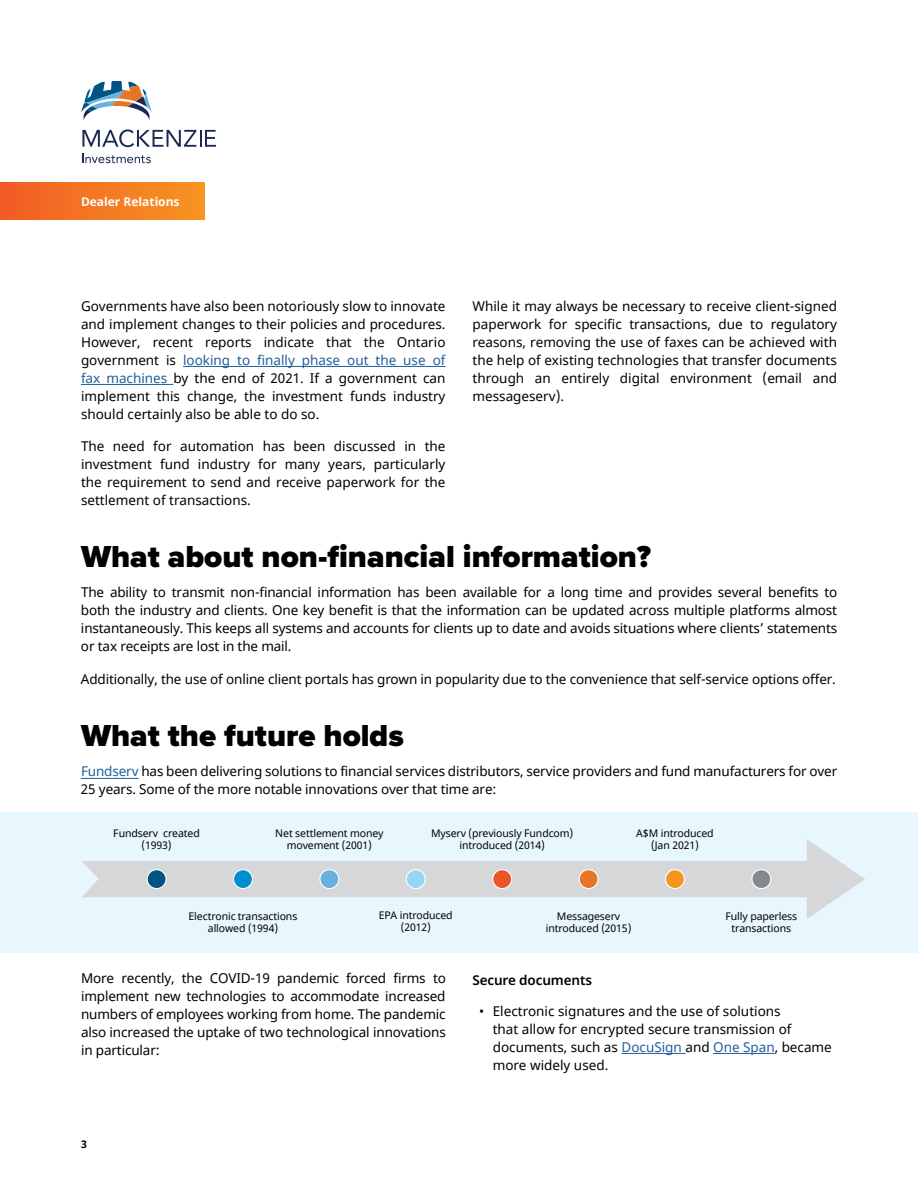
<style>
.page{position:relative;width:918px;height:1188px;background:#fff}
.page>*{position:absolute;margin:0;border:0;box-sizing:border-box;transform-origin:0 0}
.t1{font:900 31.5px "Proxima Nova";color:#000}
.t2{font:13.5px/18px "Noto Sans";letter-spacing:-.01em;color:#000;text-align:justify}
.t3{font:600 13.5px "Noto Sans";letter-spacing:-.01em;color:#000}
.t4{font:700 12px "Noto Sans";color:#fff}
.t5{font:10.5px "Noto Sans";letter-spacing:-.01em;color:#000}
.t6{font:700 10.5px "Noto Sans";color:#000}
.s1{color:#215e9e}
</style>
<div class="page">
<svg style="left:81px;top:81px;width:71px;height:39px"></svg>
<svg style="left:82px;top:129px;width:134px;height:18px"></svg>
<svg style="left:83px;top:154px;width:68px;height:9px"></svg>
<div style="left:0;top:183px;width:204px;height:37px;background:linear-gradient(to right,#f15c25,#f79422)"></div>
<hr style="left:81px;top:384px;width:92px;height:1px;background:#215e9e">
<hr style="left:183px;top:366px;width:262px;height:1px;background:#215e9e">
<hr style="left:622px;top:1053px;width:63px;height:1px;background:#215e9e">
<hr style="left:713px;top:1053px;width:62px;height:1px;background:#215e9e">
<hr style="left:81px;top:778px;width:58px;height:1px;background:#215e9e">
<div style="left:0;top:812px;width:918px;height:141px;background:#e8f6fd"></div>
<svg style="left:82px;top:839px;width:783px;height:80px"></svg>
<div style="left:147px;top:870px;width:19px;height:19px;background:#005482;border-radius:50%"></div>
<div style="left:147px;top:869px;width:20px;height:20px;border:1px solid #fff;border-radius:50%"></div>
<div style="left:234px;top:870px;width:18px;height:19px;background:#008fcc;border-radius:50%"></div>
<div style="left:233px;top:869px;width:20px;height:20px;border:1px solid #fff;border-radius:50%"></div>
<div style="left:320px;top:870px;width:19px;height:19px;background:#6bb0de;border-radius:50%"></div>
<div style="left:319px;top:869px;width:20px;height:20px;border:1px solid #fff;border-radius:50%"></div>
<div style="left:406px;top:870px;width:19px;height:19px;background:#94d6f5;border-radius:50%"></div>
<div style="left:406px;top:869px;width:20px;height:20px;border:1px solid #fff;border-radius:50%"></div>
<div style="left:493px;top:870px;width:19px;height:19px;background:#ed5426;border-radius:50%"></div>
<div style="left:492px;top:869px;width:20px;height:20px;border:1px solid #fff;border-radius:50%"></div>
<div style="left:579px;top:870px;width:19px;height:19px;background:#e67524;border-radius:50%"></div>
<div style="left:579px;top:869px;width:20px;height:20px;border:1px solid #fff;border-radius:50%"></div>
<div style="left:666px;top:870px;width:18px;height:19px;background:#f5941f;border-radius:50%"></div>
<div style="left:665px;top:869px;width:20px;height:20px;border:1px solid #fff;border-radius:50%"></div>
<div style="left:752px;top:870px;width:19px;height:19px;background:#878a8c;border-radius:50%"></div>
<div style="left:751px;top:869px;width:20px;height:20px;border:1px solid #fff;border-radius:50%"></div>
<p class="t4" style="left:81px;top:193px;width:100px">Dealer Relations</p>
<p class="t2" style="left:81px;top:298px;width:366px">Governments have also been notoriously slow to innovate and implement changes to their policies and procedures.<br>However, recent reports indicate that the Ontario government is <span class="s1">looking to finally phase out the use of fax machines</span> by the end of 2021. If a government can implement this change, the investment funds industry should certainly also be able to do so.</p>
<p class="t2" style="left:81px;top:437px;width:366px">The need for automation has been discussed in the investment fund industry for many years, particularly the requirement to send and receive paperwork for the settlement of transactions.</p>
<p class="t2" style="left:472px;top:298px;width:366px">While it may always be necessary to receive client-signed</p>
<p class="t2" style="left:472px;top:316px;width:366px">paperwork for specific transactions, due to regulatory</p>
<p class="t2" style="left:472px;top:334px;width:366px">reasons, removing the use of faxes can be achieved with the help of existing technologies that transfer documents through an entirely digital environment (email and messageserv).</p>
<p class="t1" style="left:81px;top:533px;width:572px">What about non-financial information?</p>
<p class="t2" style="left:81px;top:583px;width:758px">The ability to transmit non-financial information has been available for a long time and provides several benefits to both the industry and clients. One key benefit is that the information can be updated across multiple platforms almost instantaneously. This keeps all systems and accounts for clients up to date and avoids situations where clients’ statements or tax receipts are lost in the mail.</p>
<p class="t2" style="left:81px;top:671px;width:756px">Additionally, the use of online client portals has grown in popularity due to the convenience that self-service options offer.</p>
<p class="t1" style="left:81px;top:712px;width:324px">What the future holds</p>
<p class="t2" style="left:81px;top:763px;width:758px"><span class="s1">Fundserv</span> has been delivering solutions to financial services distributors, service providers and fund manufacturers for over<br>25 years. Some of the more notable innovations over that time are:</p>
<p class="t5" style="left:113px;top:826px;width:88px">Fundserv created</p>
<p class="t5" style="left:275px;top:826px;width:110px">Net settlement money</p>
<p class="t5" style="left:431px;top:826px;width:144px">Myserv (previously Fundcom)</p>
<p class="t5" style="left:636px;top:826px;width:79px">A$M introduced</p>
<p class="t5" style="left:142px;top:838px;width:32px">(1993)</p>
<p class="t5" style="left:287px;top:838px;width:87px">movement (2001)</p>
<p class="t5" style="left:459px;top:838px;width:87px">introduced (2014)</p>
<p class="t5" style="left:651px;top:838px;width:49px">(Jan 2021)</p>
<p class="t5" style="left:379px;top:908px;width:75px">EPA introduced</p>
<p class="t5" style="left:189px;top:909px;width:110px">Electronic transactions</p>
<p class="t5" style="left:557px;top:909px;width:65px">Messageserv</p>
<p class="t5" style="left:726px;top:909px;width:73px">Fully paperless</p>
<p class="t5" style="left:208px;top:921px;width:72px">allowed (1994)</p>
<p class="t5" style="left:401px;top:920px;width:32px">(2012)</p>
<p class="t5" style="left:546px;top:921px;width:87px">introduced (2015)</p>
<p class="t5" style="left:732px;top:921px;width:61px">transactions</p>
<p class="t2" style="left:81px;top:970px;width:366px">More recently, the COVID-19 pandemic forced firms to implement new technologies to accommodate increased numbers of employees working from home. The pandemic also increased the uptake of two technological innovations in particular:</p>
<p class="t3" style="left:472px;top:971px;width:121px">Secure documents</p>
<p class="t2" style="left:493px;top:1003px;width:341px;text-align:left;text-indent:-14px">• Electronic signatures and the use of solutions<br>that allow for encrypted secure transmission of documents, such as <span class="s1">DocuSign</span> and <span class="s1">One Span</span>, became more widely used.</p>
<p class="t6" style="left:81px;top:1136px;width:7px">3</p>
</div>
